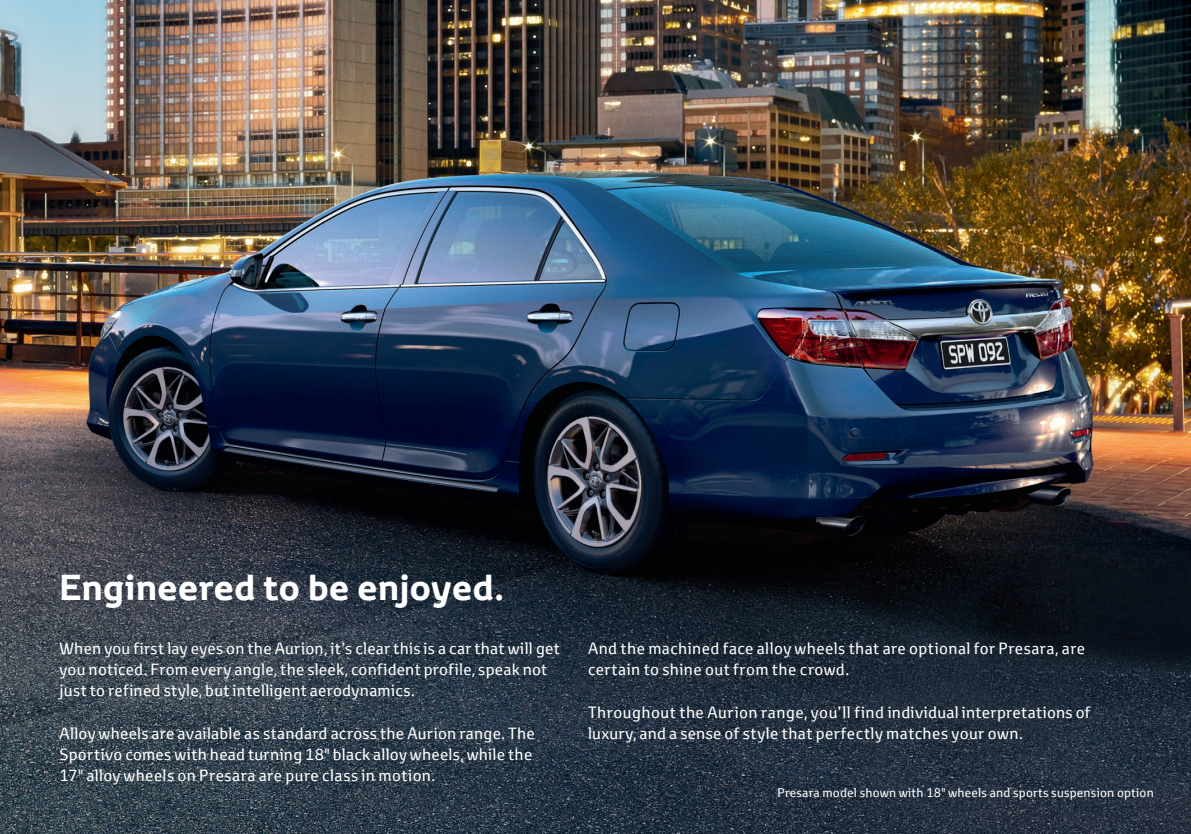
<style>
.page{position:relative;width:1191px;height:834px;background:#fff}
.page>*{position:absolute;margin:0;border:0;box-sizing:border-box;transform-origin:0 0}
.t1{font:700 35px "Toyota Display";letter-spacing:.01em;color:#fff}
.t2{font:15.75px/21px "Toyota Text";letter-spacing:.02em;color:#fff}
.t3{font:12.25px "Toyota Text";letter-spacing:.015em;color:#fff}
</style>
<div class="page">
<img style="left:0;top:0;width:1191px;height:833px">
<h1 class="t1" style="left:60px;top:563px;width:446px">Engineered to be enjoyed.</h1>
<p class="t2" style="left:60px;top:638px;width:502px">When you first lay eyes on the Aurion, it’s clear this is a car that will get you noticed. From every angle, the sleek, confident profile, speak not just to refined style, but intelligent aerodynamics.</p>
<p class="t2" style="left:60px;top:722px;width:477px">Alloy wheels are available as standard across the Aurion range. The<br>Sportivo comes with head turning 18" black alloy wheels, while the<br>17" alloy wheels on Presara are pure class in motion.</p>
<p class="t2" style="left:588px;top:638px;width:499px">And the machined face alloy wheels that are optional for Presara, are certain to shine out from the crowd.</p>
<p class="t2" style="left:588px;top:701px;width:504px">Throughout the Aurion range, you’ll find individual interpretations of luxury, and a sense of style that perfectly matches your own.</p>
<p class="t3" style="left:777px;top:784px;width:378px">Presara model shown with 18" wheels and sports suspension option</p>
</div>
